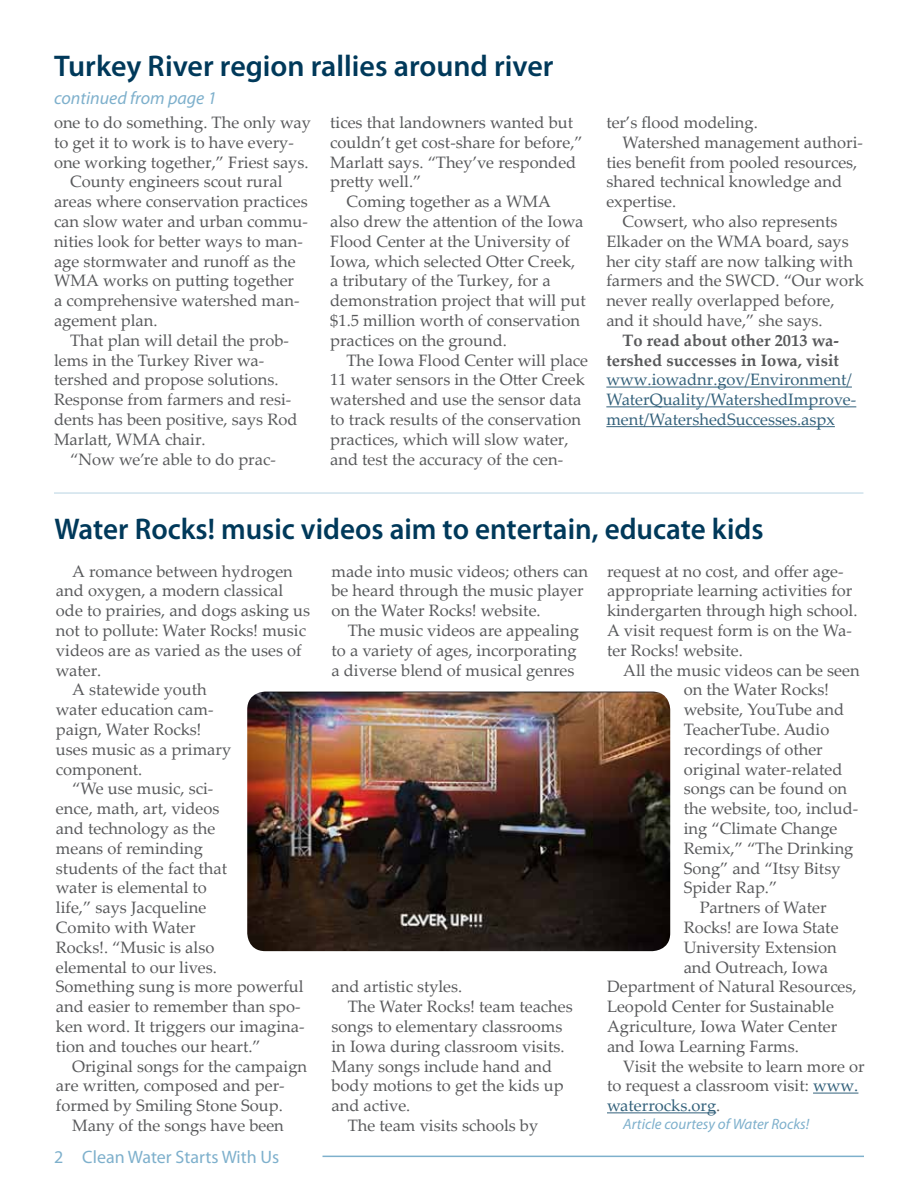
<style>
.page{position:relative;width:918px;height:1188px;background:#fff}
.page>*{position:absolute;margin:0;border:0;box-sizing:border-box;transform-origin:0 0}
.t1{font:600 30px "Myriad Pro";color:#00395a}
.t2{font:18px "Myriad Pro";color:#7eb0cc}
.t3{font:italic 18px "Myriad Pro";color:#7eb0cc}
.t4{font:16.5px/19.8px "Palatino Linotype";color:#58595b}
.t5{font:16.5px/19.8px "Palatino Linotype";color:#33617b}
.t6{font:700 16.5px/19.8px "Palatino Linotype";color:#58595b;text-align:right}
.t7{font:italic 15px "Myriad Pro";color:#7eb0cc}
.s1{color:#33617b}
.s2{color:#58595b}
</style>
<div class="page">
<hr style="left:322px;top:1156px;width:542px;height:1px;background:#7eb0cc">
<hr style="left:54px;top:492px;width:809px;height:2px;background:#bfd8e6">
<hr style="left:606px;top:387px;width:246px;height:1px;background:#33617b">
<hr style="left:606px;top:406px;width:250px;height:1px;background:#33617b">
<hr style="left:606px;top:426px;width:229px;height:1px;background:#33617b">
<hr style="left:813px;top:1093px;width:45px;height:1px;background:#33617b">
<hr style="left:607px;top:1112px;width:109px;height:1px;background:#33617b">
<img style="left:247px;top:692px;width:423px;height:259px">
<h1 class="t1" style="left:54px;top:46px;width:501px">Turkey River region rallies around river</h1>
<p class="t3" style="left:54px;top:87px;width:164px">continued from page 1</p>
<p class="t4" style="left:54px;top:112px;width:258px">one to do something. The only way</p>
<p class="t4" style="left:54px;top:132px;width:241px">to get it to work is to have every-</p>
<p class="t4" style="left:54px;top:151px;width:256px">one working together,” Friest says.</p>
<p class="t4" style="left:70px;top:171px;width:214px">County engineers scout rural</p>
<p class="t4" style="left:54px;top:191px;width:255px">areas where conservation practices</p>
<p class="t4" style="left:54px;top:211px;width:256px">can slow water and urban commu-</p>
<p class="t4" style="left:54px;top:231px;width:251px">nities look for better ways to man-</p>
<p class="t4" style="left:54px;top:250px;width:243px">age stormwater and runoff as the</p>
<p class="t4" style="left:54px;top:270px;width:242px">WMA works on putting together</p>
<p class="t4" style="left:54px;top:290px;width:247px">a comprehensive watershed man-</p>
<p class="t4" style="left:54px;top:310px;width:105px">agement plan.</p>
<p class="t4" style="left:70px;top:330px;width:220px">That plan will detail the prob-</p>
<p class="t4" style="left:54px;top:349px;width:212px">lems in the Turkey River wa-</p>
<p class="t4" style="left:54px;top:369px;width:226px">tershed and propose solutions.</p>
<p class="t4" style="left:54px;top:389px;width:239px">Response from farmers and resi-</p>
<p class="t4" style="left:54px;top:409px;width:245px">dents has been positive, says Rod</p>
<p class="t4" style="left:54px;top:429px;width:153px">Marlatt, WMA chair.</p>
<p class="t4" style="left:70px;top:448px;width:207px">“Now we’re able to do prac-</p>
<p class="t4" style="left:330px;top:112px;width:245px">tices that landowners wanted but</p>
<p class="t4" style="left:330px;top:132px;width:254px">couldn’t get cost-share for before,”</p>
<p class="t4" style="left:330px;top:151px;width:248px">Marlatt says. “They’ve responded</p>
<p class="t4" style="left:330px;top:171px;width:93px">pretty well.”</p>
<p class="t4" style="left:346px;top:191px;width:206px">Coming together as a WMA</p>
<p class="t4" style="left:330px;top:211px;width:255px">also drew the attention of the Iowa</p>
<p class="t4" style="left:330px;top:231px;width:241px">Flood Center at the University of</p>
<p class="t4" style="left:330px;top:250px;width:247px">Iowa, which selected Otter Creek,</p>
<p class="t4" style="left:330px;top:270px;width:222px">a tributary of the Turkey, for a</p>
<p class="t4" style="left:330px;top:290px;width:257px">demonstration project that will put</p>
<p class="t4" style="left:330px;top:310px;width:251px">$1.5 million worth of conservation</p>
<p class="t4" style="left:330px;top:330px;width:178px">practices on the ground.</p>
<p class="t4" style="left:346px;top:349px;width:243px">The Iowa Flood Center will place</p>
<p class="t4" style="left:330px;top:369px;width:256px">11 water sensors in the Otter Creek</p>
<p class="t4" style="left:330px;top:389px;width:253px">watershed and use the sensor data</p>
<p class="t4" style="left:330px;top:409px;width:252px">to track results of the conservation</p>
<p class="t4" style="left:330px;top:429px;width:240px">practices, which will slow water,</p>
<p class="t4" style="left:330px;top:448px;width:235px">and test the accuracy of the cen-</p>
<p class="t4" style="left:606px;top:112px;width:153px">ter’s flood modeling.</p>
<p class="t4" style="left:623px;top:132px;width:242px">Watershed management authori-</p>
<p class="t4" style="left:606px;top:151px;width:253px">ties benefit from pooled resources,</p>
<p class="t4" style="left:606px;top:171px;width:237px">shared technical knowledge and</p>
<p class="t4" style="left:606px;top:191px;width:71px">expertise.</p>
<p class="t4" style="left:623px;top:211px;width:216px">Cowsert, who also represents</p>
<p class="t4" style="left:606px;top:231px;width:244px">Elkader on the WMA board, says</p>
<p class="t4" style="left:606px;top:250px;width:248px">her city staff are now talking with</p>
<p class="t4" style="left:606px;top:270px;width:259px">farmers and the SWCD. “Our work</p>
<p class="t4" style="left:606px;top:290px;width:230px">never really overlapped before,</p>
<p class="t4" style="left:606px;top:310px;width:218px">and it should have,” she says.</p>
<p class="t6" style="left:606px;top:330px;width:234px">To read about other 2013 wa&shy;tershed successes in Iowa, visit</p>
<p class="t5" style="left:606px;top:369px;width:251px">www.iowadnr.gov/Environment/<br>WaterQuality/WatershedImprove&shy;ment/WatershedSuccesses.aspx</p>
<h1 class="t1" style="left:54px;top:509px;width:711px">Water Rocks! music videos aim to entertain, educate kids</h1>
<p class="t4" style="left:72px;top:560px;width:222px">A romance between hydrogen</p>
<p class="t4" style="left:56px;top:580px;width:229px">and oxygen, a modern classical</p>
<p class="t4" style="left:56px;top:600px;width:256px">ode to prairies, and dogs asking us</p>
<p class="t4" style="left:56px;top:620px;width:252px">not to pollute: Water Rocks! music</p>
<p class="t4" style="left:56px;top:640px;width:247px">videos are as varied as the uses of</p>
<p class="t4" style="left:56px;top:659px;width:47px">water.</p>
<p class="t4" style="left:72px;top:679px;width:136px">A statewide youth</p>
<p class="t4" style="left:56px;top:699px;width:159px">water education cam-</p>
<p class="t4" style="left:56px;top:719px;width:147px">paign, Water Rocks!</p>
<p class="t4" style="left:56px;top:739px;width:177px">uses music as a primary</p>
<p class="t4" style="left:56px;top:758px;width:88px">component.</p>
<p class="t4" style="left:72px;top:778px;width:143px">“We use music, sci-</p>
<p class="t4" style="left:56px;top:798px;width:165px">ence, math, art, videos</p>
<p class="t4" style="left:56px;top:818px;width:161px">and technology as the</p>
<p class="t4" style="left:56px;top:838px;width:149px">means of reminding</p>
<p class="t4" style="left:56px;top:857px;width:173px">students of the fact that</p>
<p class="t4" style="left:56px;top:877px;width:153px">water is elemental to</p>
<p class="t4" style="left:56px;top:897px;width:152px">life,” says Jacqueline</p>
<p class="t4" style="left:56px;top:917px;width:141px">Comito with Water</p>
<p class="t4" style="left:56px;top:937px;width:160px">Rocks!. “Music is also</p>
<p class="t4" style="left:56px;top:956px;width:163px">elemental to our lives.</p>
<p class="t4" style="left:56px;top:976px;width:249px">Something sung is more powerful</p>
<p class="t4" style="left:56px;top:996px;width:246px">and easier to remember than spo-</p>
<p class="t4" style="left:56px;top:1016px;width:250px">ken word. It triggers our imagina-</p>
<p class="t4" style="left:56px;top:1036px;width:206px">tion and touches our heart.”</p>
<p class="t4" style="left:72px;top:1055px;width:236px">Original songs for the campaign</p>
<p class="t4" style="left:56px;top:1075px;width:230px">are written, composed and per-</p>
<p class="t4" style="left:56px;top:1095px;width:229px">formed by Smiling Stone Soup.</p>
<p class="t4" style="left:72px;top:1115px;width:213px">Many of the songs have been</p>
<p class="t4" style="left:607px;top:560px;width:252px">request at no cost, and offer age&shy;appropriate learning activities for kindergarten through high school.<br>A visit request form is on the Wa&shy;ter Rocks! website.</p>
<p class="t4" style="left:623px;top:659px;width:238px">All the music videos can be seen</p>
<p class="t4" style="left:684px;top:679px;width:147px">on the Water Rocks!</p>
<p class="t4" style="left:684px;top:699px;width:162px">website, YouTube and</p>
<p class="t4" style="left:684px;top:719px;width:147px">TeacherTube. Audio</p>
<p class="t4" style="left:684px;top:739px;width:141px">recordings of other</p>
<p class="t4" style="left:684px;top:758px;width:160px">original water-related</p>
<p class="t4" style="left:684px;top:778px;width:165px">songs can be found on</p>
<p class="t4" style="left:684px;top:798px;width:176px">the website, too, includ-</p>
<p class="t4" style="left:684px;top:818px;width:155px">ing “Climate Change</p>
<p class="t4" style="left:684px;top:838px;width:171px">Remix,” “The Drinking</p>
<p class="t4" style="left:684px;top:857px;width:158px">Song” and “Itsy Bitsy</p>
<p class="t4" style="left:684px;top:877px;width:95px">Spider Rap.”</p>
<p class="t4" style="left:700px;top:897px;width:128px">Partners of Water</p>
<p class="t4" style="left:684px;top:917px;width:156px">Rocks! are Iowa State</p>
<p class="t4" style="left:684px;top:937px;width:155px">University Extension</p>
<p class="t4" style="left:684px;top:956px;width:146px">and Outreach, Iowa</p>
<p class="t4" style="left:607px;top:976px;width:251px">Department of Natural Resources,</p>
<p class="t4" style="left:607px;top:996px;width:228px">Leopold Center for Sustainable</p>
<p class="t4" style="left:607px;top:1016px;width:232px">Agriculture, Iowa Water Center</p>
<p class="t4" style="left:607px;top:1036px;width:194px">and Iowa Learning Farms.</p>
<p class="t4" style="left:623px;top:1055px;width:243px">Visit the website to learn more or</p>
<p class="t4" style="left:607px;top:1075px;width:253px">to request a classroom visit: <span class="s1">www.</span></p>
<p class="t5" style="left:607px;top:1095px;width:115px">waterrocks.org<span class="s2">.</span></p>
<p class="t7" style="left:623px;top:1115px;width:188px">Article courtesy of Water Rocks!</p>
<p class="t4" style="left:331px;top:560px;width:258px">made into music videos; others can be heard through the music player on the Water Rocks! website.</p>
<p class="t4" style="left:331px;top:620px;width:249px;text-indent:16px">The music videos are appealing to a variety of ages, incorporating a diverse blend of musical genres</p>
<p class="t4" style="left:331px;top:976px;width:132px">and artistic styles.</p>
<p class="t4" style="left:348px;top:996px;width:227px">The Water Rocks! team teaches</p>
<p class="t4" style="left:331px;top:1016px;width:233px">songs to elementary classrooms</p>
<p class="t4" style="left:331px;top:1036px;width:235px">in Iowa during classroom visits.</p>
<p class="t4" style="left:331px;top:1055px;width:222px">Many songs include hand and</p>
<p class="t4" style="left:331px;top:1075px;width:234px">body motions to get the kids up</p>
<p class="t4" style="left:331px;top:1095px;width:80px">and active.</p>
<p class="t4" style="left:348px;top:1115px;width:192px">The team visits schools by</p>
<p class="t2" style="left:54px;top:1146px;width:227px">2 Clean Water Starts With Us</p>
</div>
